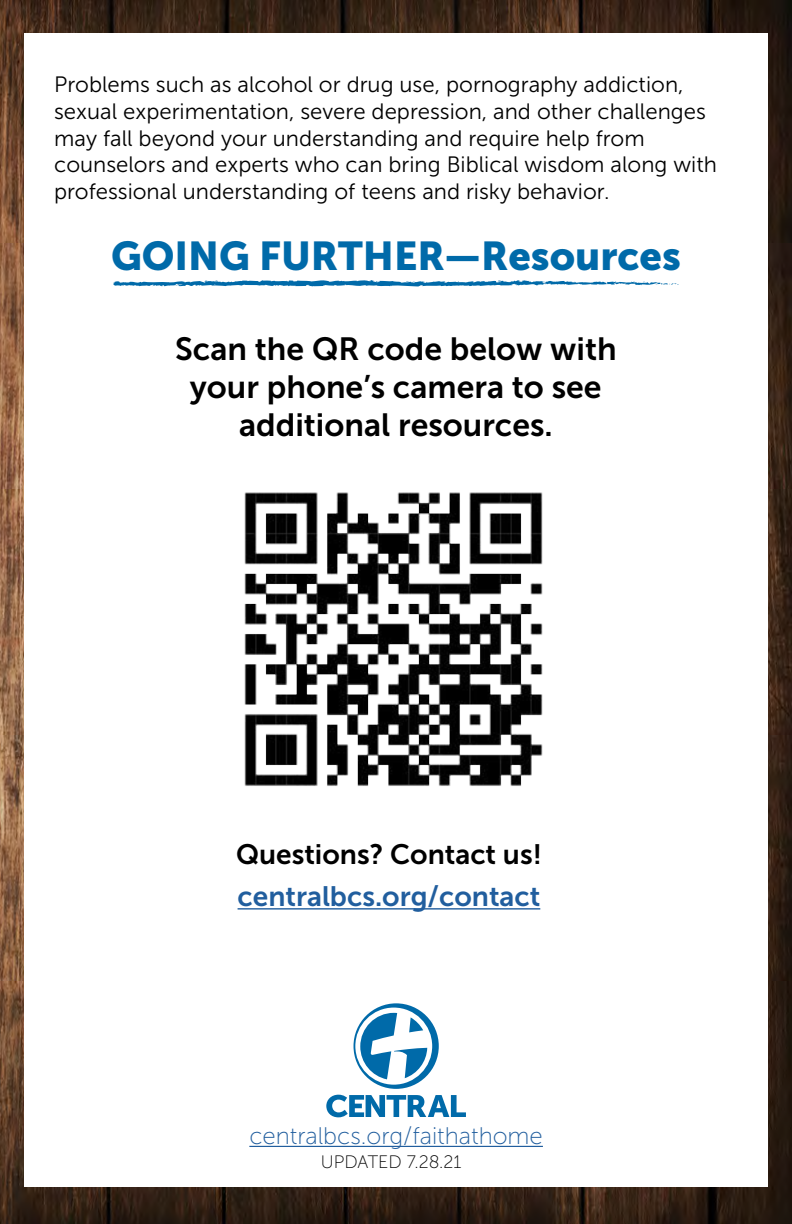
<style>
.page{position:relative;width:792px;height:1224px;background:#fff}
.page>*{position:absolute;margin:0;border:0;box-sizing:border-box;transform-origin:0 0}
.t1{font:40px "Museo Sans 900";color:#006aa9}
.t2{font:32px/38.4px "Museo Sans 700";color:#000;text-align:center}
.t3{font:28px "Museo Sans 700";color:#215e9e}
.t4{font:28px "Museo Sans 700";color:#000}
.t5{font:24px "Museo Sans 100";color:#215e9e}
.t6{font:22.2px/26.6px "Museo Sans 300";color:#000}
.t7{font:18px "Museo Sans 100";color:#000}
.s1{color:#fff}
</style>
<div class="page">
<img style="left:0;top:0;width:792px;height:1224px">
<div style="left:24px;top:33px;width:744px;height:1153px;background:#fff"></div>
<svg style="left:113px;top:280px;width:566px;height:7px"></svg>
<hr style="left:238px;top:908px;width:302px;height:2px;background:#215e9e">
<img style="left:244px;top:492px;width:299px;height:294px">
<hr style="left:249px;top:1146px;width:294px;height:1px;background:#215e9e">
<svg style="left:354px;top:1003px;width:85px;height:86px"></svg>
<svg style="left:326px;top:1095px;width:140px;height:22px"></svg>
<p class="t6" style="left:54px;top:71px;width:664px">Problems such as alcohol or drug use, pornography addiction, sexual experimentation, severe depression, and other challenges may fall beyond your understanding and require help from counselors and experts who can bring Biblical wisdom along with professional understanding of teens and risky behavior.</p>
<h1 class="t1" style="left:111px;top:233px;width:571px">GOING FURTHER—Resources</h1>
<h2 class="t2" style="left:175px;top:329px;width:443px">Scan the QR code below with your phone’s camera to see additional resources.</h2>
<p class="t4" style="left:236px;top:839px;width:307px">Questions? Contact us!</p>
<p class="t3" style="left:238px;top:881px;width:304px">centralbcs.org/contact</p>
<p class="t5" style="left:249px;top:1123px;width:295px">centralbcs.org/faithathome</p>
<p class="t7" style="left:321px;top:1153px;width:152px">UPDATED 7.28.21<span class="s1">e</span></p>
</div>
